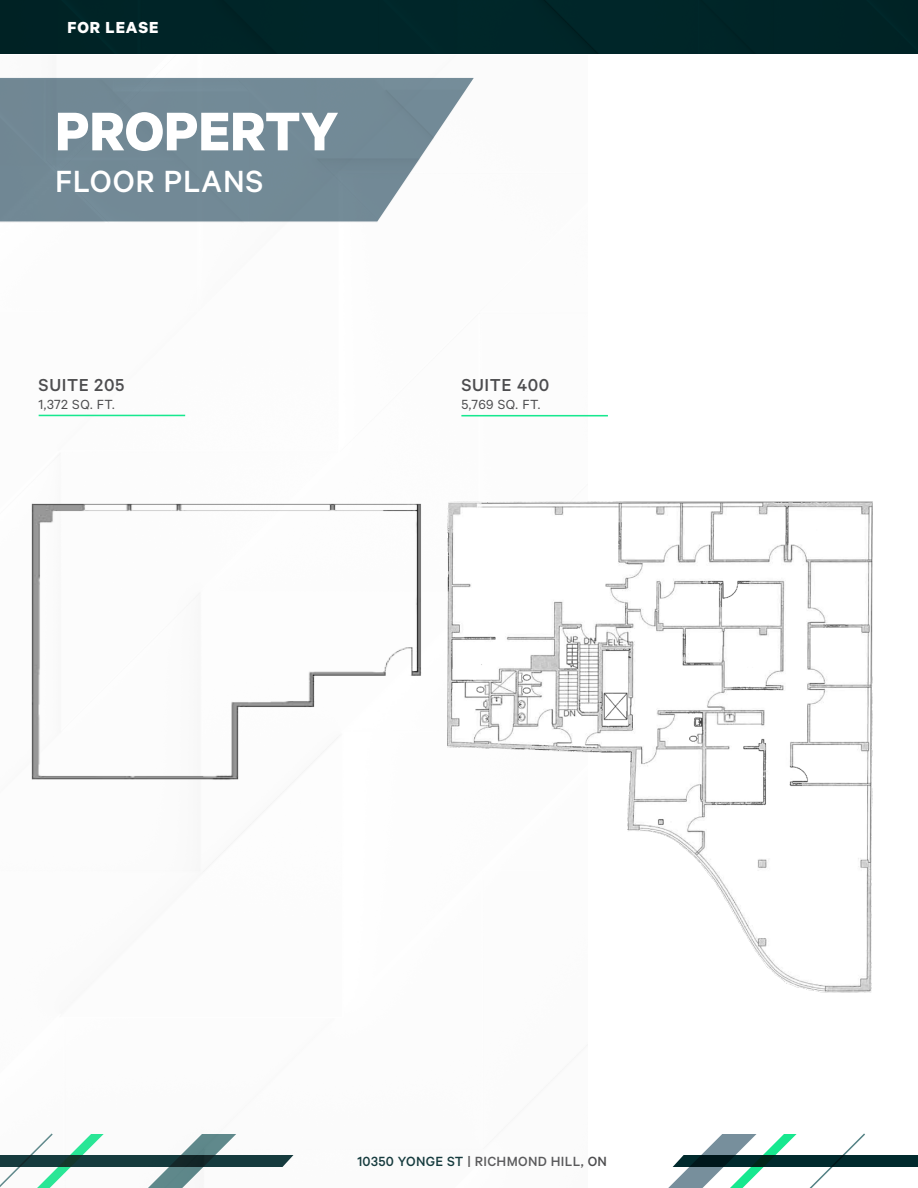
<style>
.page{position:relative;width:918px;height:1188px;background:#fff}
.page>*{position:absolute;margin:0;border:0;box-sizing:border-box;transform-origin:0 0}
.Main_Header{font:700 61.2px "Calibre";color:#fff}
.Header_2{font:500 34.5px "Calibre";letter-spacing:.02em;color:#fff}
.Main_Header-2{font:500 19.5px "Calibre";letter-spacing:.03em;color:#4d4d4f}
.t1{font:700 18px "Calibre";letter-spacing:.05em;color:#fff}
.t2{font:500 15px "Calibre";letter-spacing:.02em;color:#4d4d4f}
.Main_Header-3{font:14.85px "Calibre";letter-spacing:.03em;color:#4d4d4f}
.s1{color:#012a2d}
</style>
<div class="page">
<div style="left:0;top:0;width:918px;height:54px;background:#002528"></div>
<div style="left:0;top:1155px;width:918px;height:12px;background:#012a2d"></div>
<svg style="left:588px;top:1133px;width:277px;height:55px"></svg>
<img style="left:0;top:77px;width:588px;height:1111px">
<img style="left:0;top:79px;width:474px;height:144px">
<hr style="left:39px;top:415px;width:146px;height:1px;background:#17e88f">
<hr style="left:461px;top:415px;width:147px;height:1px;background:#17e88f">
<img style="left:446px;top:467px;width:427px;height:566px">
<img style="left:20px;top:480px;width:407px;height:321px">
<p class="t1" style="left:68px;top:16px;width:92px">FOR LEASE</p>
<p class="Main_Header" style="left:55px;top:94px;width:285px">PROPERTY</p>
<p class="Header_2" style="left:55px;top:161px;width:210px">FLOOR PLANS</p>
<p class="Main_Header-2" style="left:39px;top:373px;width:87px">SUITE 205</p>
<p class="Main_Header-3" style="left:39px;top:395px;width:78px">1,372 SQ. FT.</p>
<p class="Main_Header-2" style="left:461px;top:373px;width:90px">SUITE 400</p>
<p class="Main_Header-3" style="left:461px;top:395px;width:80px">5,769 SQ. FT.</p>
<p class="t2" style="left:357px;top:1152px;width:251px"><span class="s1">10350 YONGE ST</span> | RICHMOND HILL, ON</p>
</div>
